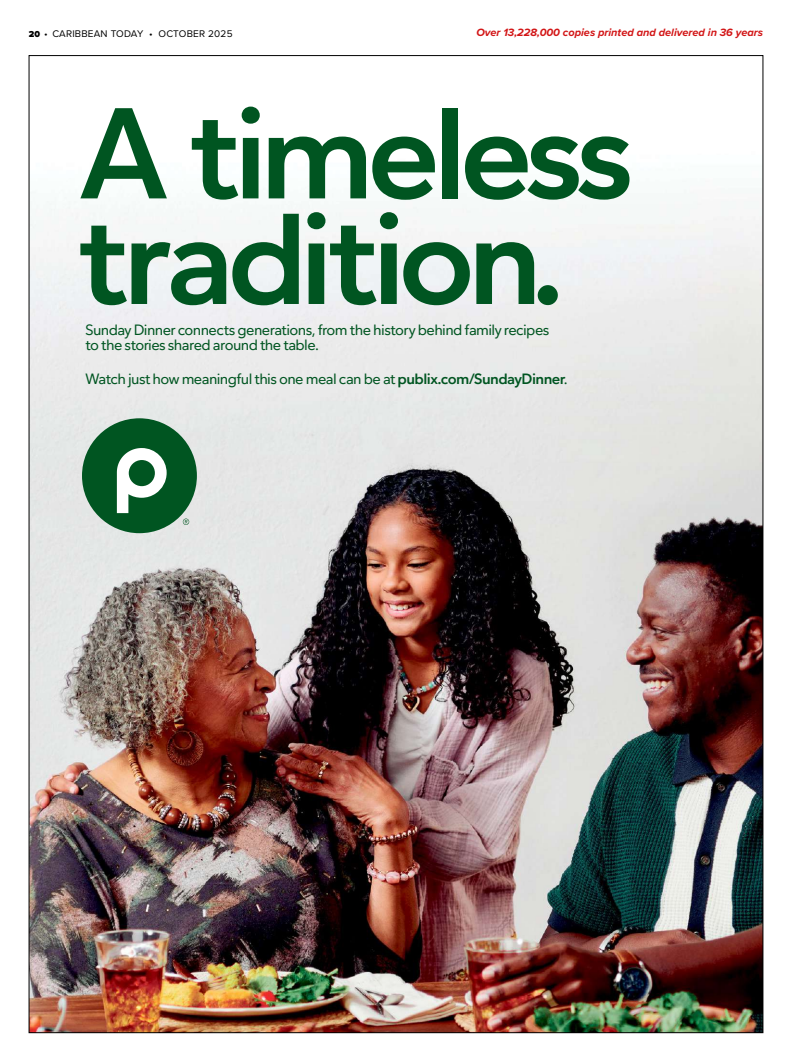
<style>
.page{position:relative;width:792px;height:1062px;background:#fff}
.page>*{position:absolute;margin:0;border:0;box-sizing:border-box;transform-origin:0 0}
.t1{font:800 123.9px/105.6px "Mr George";letter-spacing:-.065em;color:#005521}
.t2{font:14.2px/15.7px "Mr George";letter-spacing:-.04em;color:#005521}
.t3{font:italic 700 11px "Proxima Nova";color:#d21516}
.t4{font:10px "Proxima Nova";letter-spacing:.02em;color:#000}
.s1{font-weight:900;font-size:9px}
.s2{font-family:"Proxima Nova Cond"}
.s3{font-weight:800}
</style>
<div class="page">
<img style="left:31px;top:190px;width:730px;height:841px">
<svg style="left:82px;top:418px;width:115px;height:115px;background:#528a68"></svg>
<p class="t4" style="left:29px;top:26px;width:205px"><span class="s1">20</span> <span class="s2">•</span> CARIBBEAN TODAY • OCTOBER 2025</p>
<p class="t3" style="left:477px;top:25px;width:288px">Over 13,228,000 copies printed and delivered in 36 years</p>
<h1 class="t1" style="left:77px;top:99px;width:557px">A timeless tradition.</h1>
<p class="t2" style="left:86px;top:321px;width:465px">Sunday Dinner connects generations, from the history behind family recipes to the stories shared around the table.</p>
<p class="t2" style="left:86px;top:371px;width:484px">Watch just how meaningful this one meal can be at <span class="s3">publix.com/SundayDinner</span>.</p>
</div>
